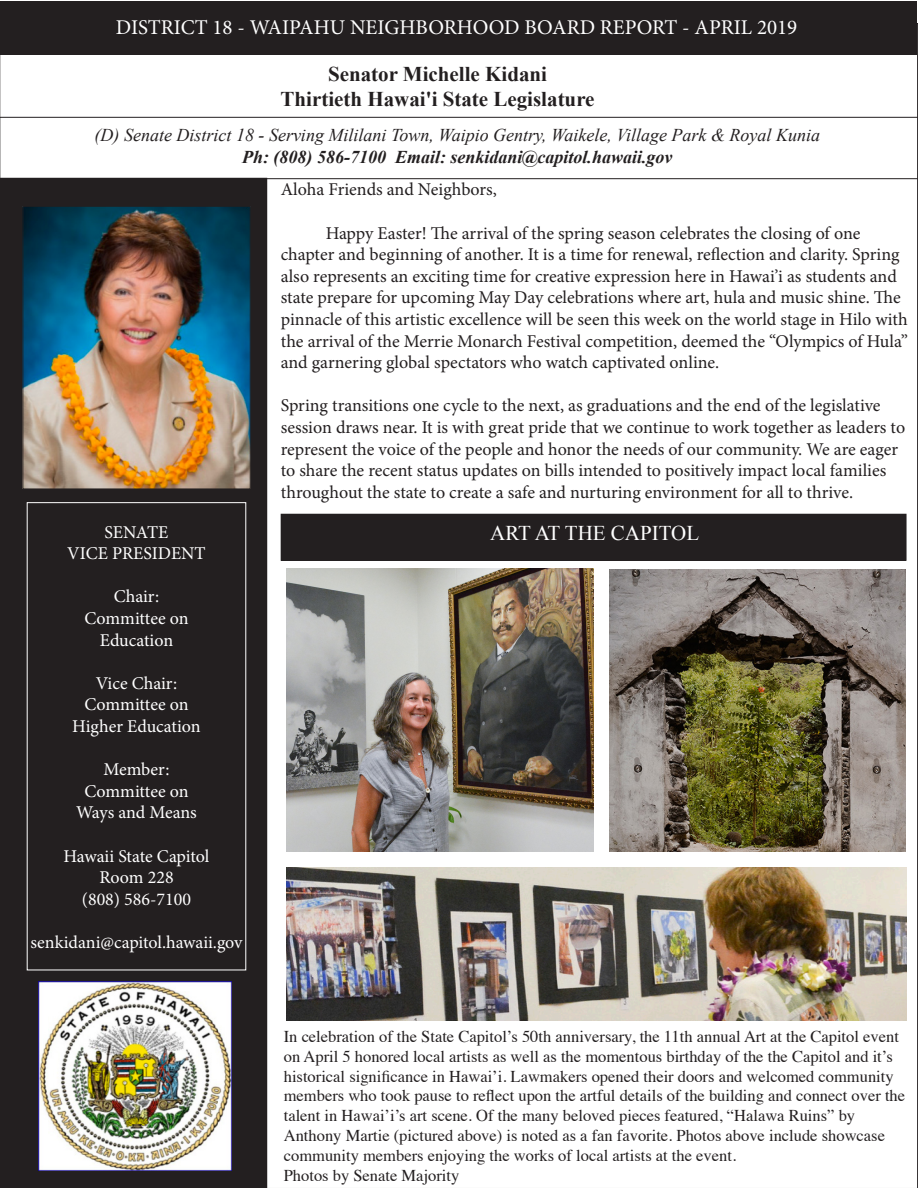
<style>
.page{position:relative;width:918px;height:1188px;background:#fff}
.page>*{position:absolute;margin:0;border:0;box-sizing:border-box;transform-origin:0 0}
.t1{font:700 21px "Times New Roman";color:#231f20}
.t2{font:21px "Minion Pro";color:#fff}
.t3{font:21px "Times New Roman";color:#fff}
.t4{font:18px/21.6px "Minion Pro";letter-spacing:-.005em;color:#231f20}
.t5{font:18px/21.6px "Minion Pro";color:#fff;text-align:center}
.t6{font:italic 18px/21.6px "Times New Roman";color:#231f20;text-align:center}
.t7{font:16.5px/19.8px "Times";color:#231f20}
.s1{font-weight:700}
</style>
<div class="page">
<div style="left:0;top:1px;width:917px;height:54px;background:#231f20"></div>
<svg style="left:0;top:117px;width:918px;height:62px"></svg>
<div style="left:0;top:179px;width:266px;height:1009px;background:#231f20"></div>
<div style="left:0;top:178px;width:267px;height:1010px;border:2px solid #231f20"></div>
<img style="left:25px;top:208px;width:223px;height:279px">
<div style="left:23px;top:206px;width:227px;height:283px;border:1px solid #231f20"></div>
<img style="left:38px;top:982px;width:194px;height:189px">
<img style="left:286px;top:568px;width:308px;height:283px">
<img style="left:610px;top:570px;width:296px;height:281px">
<div style="left:281px;top:514px;width:625px;height:46px;background:#231f20"></div>
<div style="left:281px;top:514px;width:625px;height:47px;border:1px solid #231f20"></div>
<img style="left:286px;top:868px;width:620px;height:153px">
<p class="t2" style="left:116px;top:13px;width:683px">DISTRICT 18 - WAIPAHU NEIGHBORHOOD BOARD REPORT - APRIL 2019</p>
<p class="t1" style="left:328px;top:60px;width:220px">Senator Michelle Kidani</p>
<p class="t1" style="left:281px;top:85px;width:316px">Thirtieth Hawai'i State Legislature</p>
<p class="t6" style="left:95px;top:124px;width:727px">(D) Senate District 18 - Serving Mililani Town, Waipio Gentry, Waikele, Village Park &amp; Royal Kunia<br><span class="s1">Ph: (808) 586-7100 Email: senkidani@capitol.hawaii.gov</span></p>
<p class="t5" style="left:67px;top:521px;width:140px">SENATE<br>VICE PRESIDENT</p>
<p class="t5" style="left:84px;top:586px;width:106px">Chair:<br>Committee on<br>Education</p>
<p class="t5" style="left:72px;top:672px;width:130px">Vice Chair:<br>Committee on<br>Higher Education</p>
<p class="t5" style="left:104px;top:759px;width:67px">Member:</p>
<p class="t5" style="left:76px;top:780px;width:122px">Committee on<br>Ways and Means</p>
<p class="t5" style="left:64px;top:845px;width:147px">Hawaii State Capitol</p>
<p class="t5" style="left:99px;top:867px;width:76px">Room 228</p>
<p class="t5" style="left:82px;top:888px;width:111px">(808) 586-7100</p>
<p class="t5" style="left:30px;top:931px;width:214px">senkidani@capitol.hawaii.gov</p>
<p class="t4" style="left:281px;top:179px;width:218px">Aloha Friends and Neighbors,</p>
<p class="t4" style="left:281px;top:222px;width:629px;text-indent:45px">Happy Easter! The arrival of the spring season celebrates the closing of one chapter and beginning of another. It is a time for renewal, reflection and clarity. Spring also represents an exciting time for creative expression here in Hawai’i as students and state prepare for upcoming May Day celebrations where art, hula and music shine. The pinnacle of this artistic excellence will be seen this week on the world stage in Hilo with the arrival of the Merrie Monarch Festival competition, deemed the “Olympics of Hula” and garnering global spectators who watch captivated online.</p>
<p class="t4" style="left:281px;top:395px;width:626px">Spring transitions one cycle to the next, as graduations and the end of the legislative session draws near. It is with great pride that we continue to work together as leaders to represent the voice of the people and honor the needs of our community. We are eager to share the recent status updates on bills intended to positively impact local families throughout the state to create a safe and nurturing environment for all to thrive.</p>
<p class="t3" style="left:490px;top:519px;width:210px">ART AT THE CAPITOL</p>
<p class="t7" style="left:284px;top:1025px;width:623px">In celebration of the State Capitol’s 50th anniversary, the 11th annual Art at the Capitol event on April 5 honored local artists as well as the momentous birthday of the the Capitol and it’s historical significance in Hawai’i. Lawmakers opened their doors and welcomed community members who took pause to reflect upon the artful details of the building and connect over the talent in Hawai’i’s art scene. Of the many beloved pieces featured, “Halawa Ruins” by Anthony Martie (pictured above) is noted as a fan favorite. Photos above include showcase community members enjoying the works of local artists at the event.<br>Photos by Senate Majority</p>
</div>
